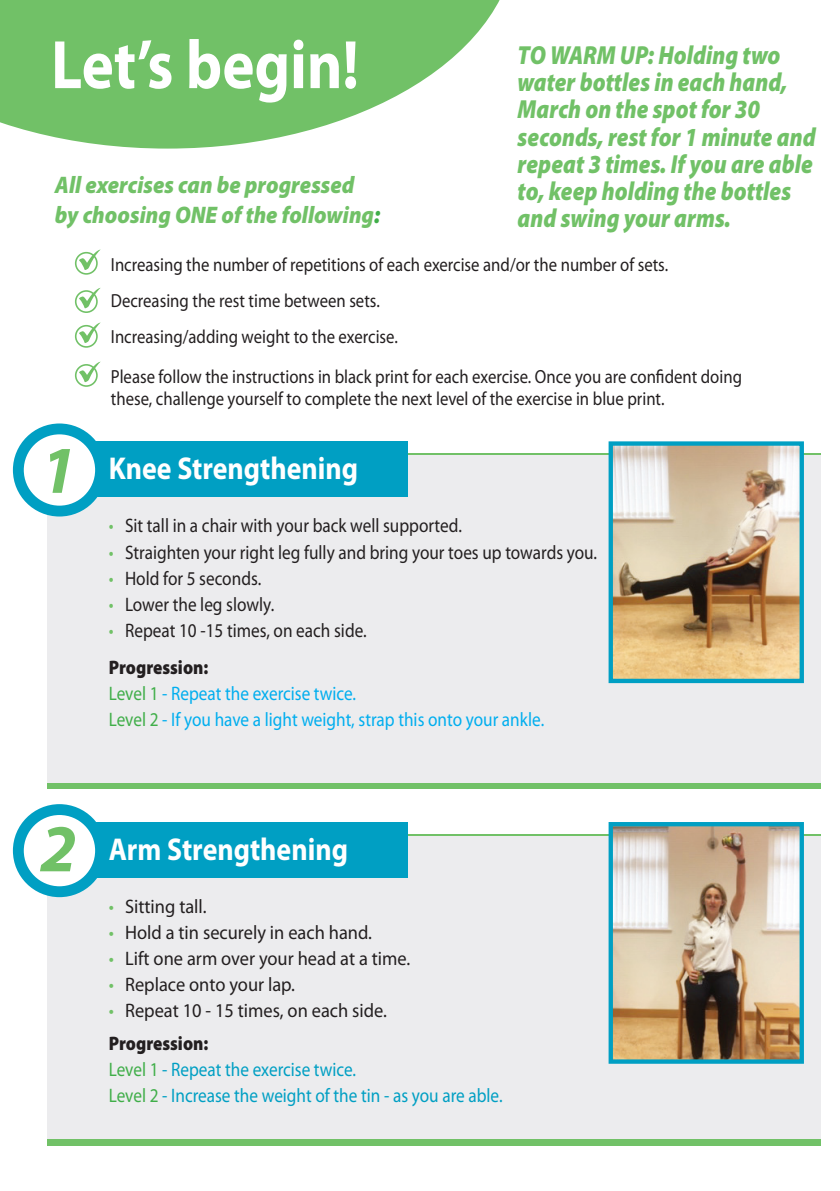
<style>
.page{position:relative;width:840px;height:1191px;background:#fff}
.page>*{position:absolute;margin:0;border:0;box-sizing:border-box;transform-origin:0 0}
.t1{font:700 69.2px "Myriad Pro";color:#fff;scale:.88 1}
.t2{font:700 31.6px "Myriad Pro";color:#fff;scale:.88 1}
.t3{font:italic 900 26.2px/27.2px "Myriad Pro";color:#71c167;scale:.86 1}
.t4{font:italic 900 24px/30px "Myriad Pro";color:#71c167;scale:.91 1}
.t5{font:19.6px/36.8px "Myriad Pro";color:#231f20;scale:.88 1}
.t6{font:19.6px "Myriad Pro";color:#231f20;scale:.94 1}
.t7{font:19.6px/26px "Myriad Pro";color:#009fc3;scale:.88 1}
.t8{font:19.6px/26px "Myriad Pro";color:#00aeef;scale:.88 1}
.t9{font:19px/36px "Myriad Pro";color:#231f20;scale:.88 1}
.s1{color:#40ae49}
.s2{font-style:italic;font-size:67.4px;color:#71c167}
.s3{color:#71c167}
.s4{font-weight:900}
.s5{font-weight:900;color:#231f20}
</style>
<div class="page">
<svg style="left:0;top:0;width:500px;height:149px;fill:#71c167"></svg>
<div style="left:47px;top:455px;width:773px;height:327px;background:#ececee"></div>
<img style="left:613px;top:446px;width:185px;height:232px">
<div style="left:608px;top:441px;width:195px;height:242px;border:4px solid #009fc3"></div>
<div style="left:38px;top:441px;width:369px;height:56px;background:#009fc3"></div>
<div style="left:18px;top:429px;width:82px;height:82px;background:#fff;border-radius:50%"></div>
<div style="left:13px;top:423px;width:93px;height:93px;border:11px solid #009fc3;border-radius:50%"></div>
<svg style="left:79px;top:249px;width:21px;height:21px"></svg>
<div style="left:75px;top:252px;width:23px;height:23px;border:2px solid #71c167;border-radius:50%"></div>
<svg style="left:79px;top:288px;width:21px;height:20px"></svg>
<div style="left:75px;top:290px;width:23px;height:23px;border:2px solid #71c167;border-radius:50%"></div>
<svg style="left:79px;top:322px;width:21px;height:21px"></svg>
<div style="left:75px;top:325px;width:23px;height:23px;border:2px solid #71c167;border-radius:50%"></div>
<svg style="left:79px;top:362px;width:21px;height:20px"></svg>
<div style="left:75px;top:364px;width:23px;height:23px;border:2px solid #71c167;border-radius:50%"></div>
<div style="left:47px;top:833px;width:773px;height:312px;background:linear-gradient(to right,#71c167,#71c167)"></div>
<div style="left:47px;top:836px;width:773px;height:302px;background:#ececee"></div>
<img style="left:613px;top:827px;width:185px;height:231px">
<div style="left:608px;top:822px;width:195px;height:241px;border:4px solid #009fc3"></div>
<div style="left:38px;top:822px;width:369px;height:55px;background:#009fc3"></div>
<div style="left:18px;top:809px;width:82px;height:82px;background:#fff;border-radius:50%"></div>
<div style="left:13px;top:804px;width:93px;height:93px;border:11px solid #009fc3;border-radius:50%"></div>
<h1 class="t1" style="left:51px;top:20px;width:351px">Let’s begin!</h1>
<h3 class="t3" style="left:517px;top:41px;width:348px">TO WARM UP: Holding two water bottles in each hand,<br>March on the spot for 30 seconds, rest for 1 minute and repeat 3 times. If you are able to, keep holding the bottles and swing your arms.</h3>
<p class="t4" style="left:55px;top:169px;width:359px">All exercises can be progressed by choosing ONE of the following<span class="s1">:</span></p>
<p class="t9" style="left:111px;top:246px;width:634px">Increasing the number of repetitions of each exercise and/or the number of sets.<br>Decreasing the rest time between sets.<br>Increasing/adding weight to the exercise.</p>
<p class="t9" style="left:111px;top:365px;width:718px;line-height:22px">Please follow the instructions in black print for each exercise. Once you are confident doing these, challenge yourself to complete the next level of the exercise in blue print.</p>
<h2 class="t2" style="left:40px;top:448px;width:363px"><span class="s2">1</span> Knee Strengthening</h2>
<p class="t5" style="left:109px;top:507px;width:402px"><span class="s3">•</span> Sit tall in a chair with your back well supported.</p>
<p class="t5" style="left:109px;top:533px;width:556px"><span class="s3">•</span> Straighten your right leg fully and bring your toes up towards you.</p>
<p class="t5" style="left:109px;top:559px;width:175px"><span class="s3">•</span> Hold for 5 seconds.</p>
<p class="t5" style="left:109px;top:585px;width:189px"><span class="s3">•</span> Lower the leg slowly.</p>
<p class="t5" style="left:109px;top:611px;width:294px"><span class="s3">•</span> Repeat 10 -15 times, on each side.<br><span class="s4">Progression:</span></p>
<p class="t8" style="left:109px;top:680px;width:496px"><span class="s1">Level 1</span> - Repeat the exercise twice.<br><span class="s1">Level 2</span> - If you have a light weight, strap this onto your ankle.</p>
<h2 class="t2" style="left:40px;top:828px;width:351px"><span class="s2">2</span> Arm Strengthening</h2>
<p class="t6" style="left:109px;top:894px;width:105px"><span class="s3">•</span> Sitting tall.</p>
<p class="t6" style="left:109px;top:920px;width:281px"><span class="s3">•</span> Hold a tin securely in each hand.</p>
<p class="t6" style="left:109px;top:946px;width:322px"><span class="s3">•</span> Lift one arm over your head at a time.</p>
<p class="t6" style="left:109px;top:972px;width:200px"><span class="s3">•</span> Replace onto your lap.</p>
<p class="t6" style="left:109px;top:998px;width:297px"><span class="s3">•</span> Repeat 10 - 15 times, on each side.</p>
<p class="t7" style="left:109px;top:1030px;width:449px"><span class="s5">Progression:<br></span><span class="s1">Level 1</span> - Repeat the exercise twice.<br><span class="s1">Level 2</span> - Increase the weight of the tin - as you are able.</p>
</div>
